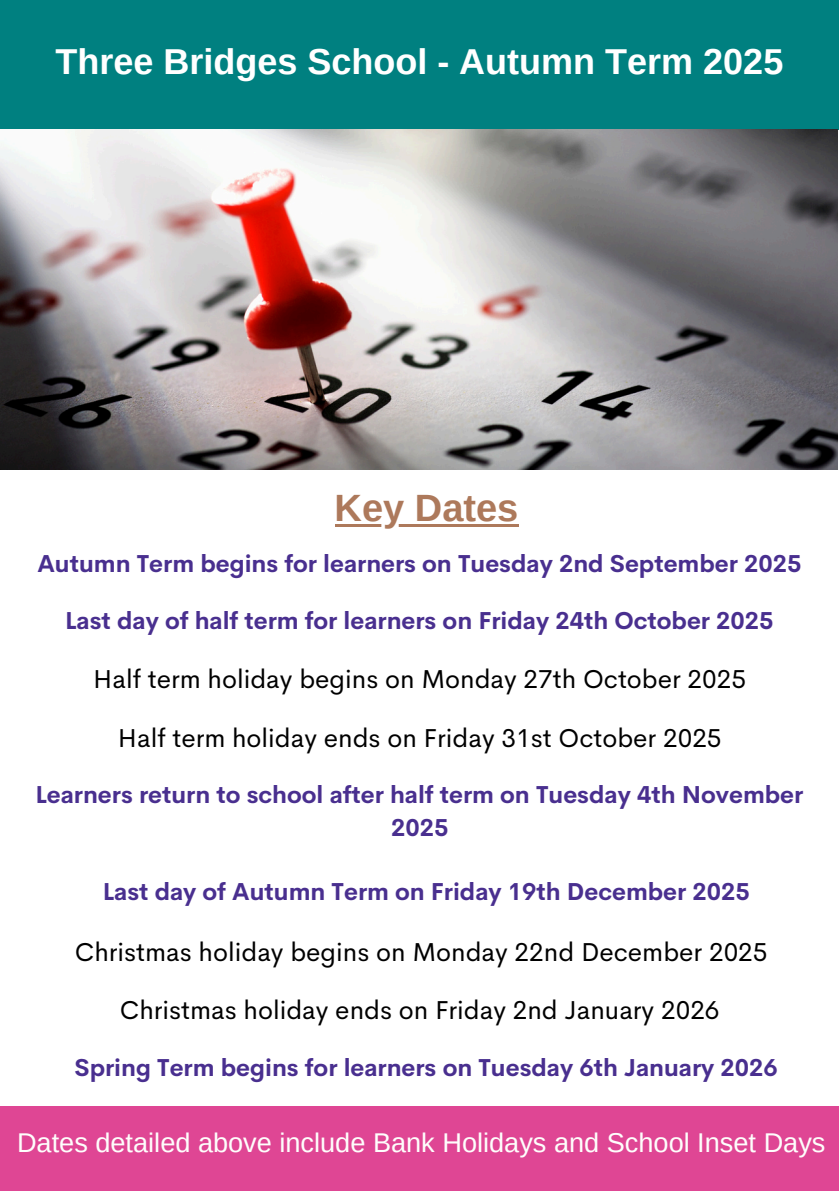
<style>
.page{position:relative;width:839px;height:1191px;background:#fff}
.page>*{position:absolute;margin:0;border:0;box-sizing:border-box;transform-origin:0 0}
.t1{font:700 38px "Arimo";color:#ad795b}
.t2{font:700 36px "Arimo";color:#fff}
.t3{font:27.2px "Arimo";color:#fefefc}
.t4{font:26px "Cerebri Sans";color:#000}
.t5{font:700 24px/33px "Cerebri Sans";color:#492f8f;text-align:center}
</style>
<div class="page">
<div style="left:0;top:0;width:838px;height:130px;background:#008080"></div>
<div style="left:0;top:1107px;width:838px;height:84px;background:#df4694"></div>
<img style="left:0;top:129px;width:837px;height:341px">
<hr style="left:334px;top:524px;width:184px;height:3px;background:#ad795b">
<p class="t2" style="left:55px;top:41px;width:729px">Three Bridges School - Autumn Term 2025</p>
<h2 class="t1" style="left:334px;top:487px;width:185px">Key Dates</h2>
<p class="t5" style="left:37px;top:547px;width:765px">Autumn Term begins for learners on Tuesday 2nd September 2025</p>
<h1 class="t5" style="left:65px;top:605px;width:710px">Last day of half term for learners on Friday 24th October 2025</h1>
<p class="t4" style="left:93px;top:662px;width:654px">Half term holiday begins on Monday 27th October 2025</p>
<p class="t4" style="left:118px;top:721px;width:605px">Half term holiday ends on Friday 31st October 2025</p>
<h2 class="t5" style="left:35px;top:778px;width:769px">Learners return to school after half term on Tuesday 4th November<br>2025</h2>
<h2 class="t5" style="left:103px;top:875px;width:648px">Last day of Autumn Term on Friday 19th December 2025</h2>
<p class="t4" style="left:75px;top:935px;width:694px">Christmas holiday begins on Monday 22nd December 2025</p>
<h2 class="t4" style="left:120px;top:993px;width:601px">Christmas holiday ends on Friday 2nd January 2026</h2>
<h2 class="t5" style="left:74px;top:1051px;width:704px">Spring Term begins for learners on Tuesday 6th January 2026</h2>
<p class="t3" style="left:17px;top:1127px;width:809px">Dates detailed above include Bank Holidays and School Inset Days</p>
</div>
